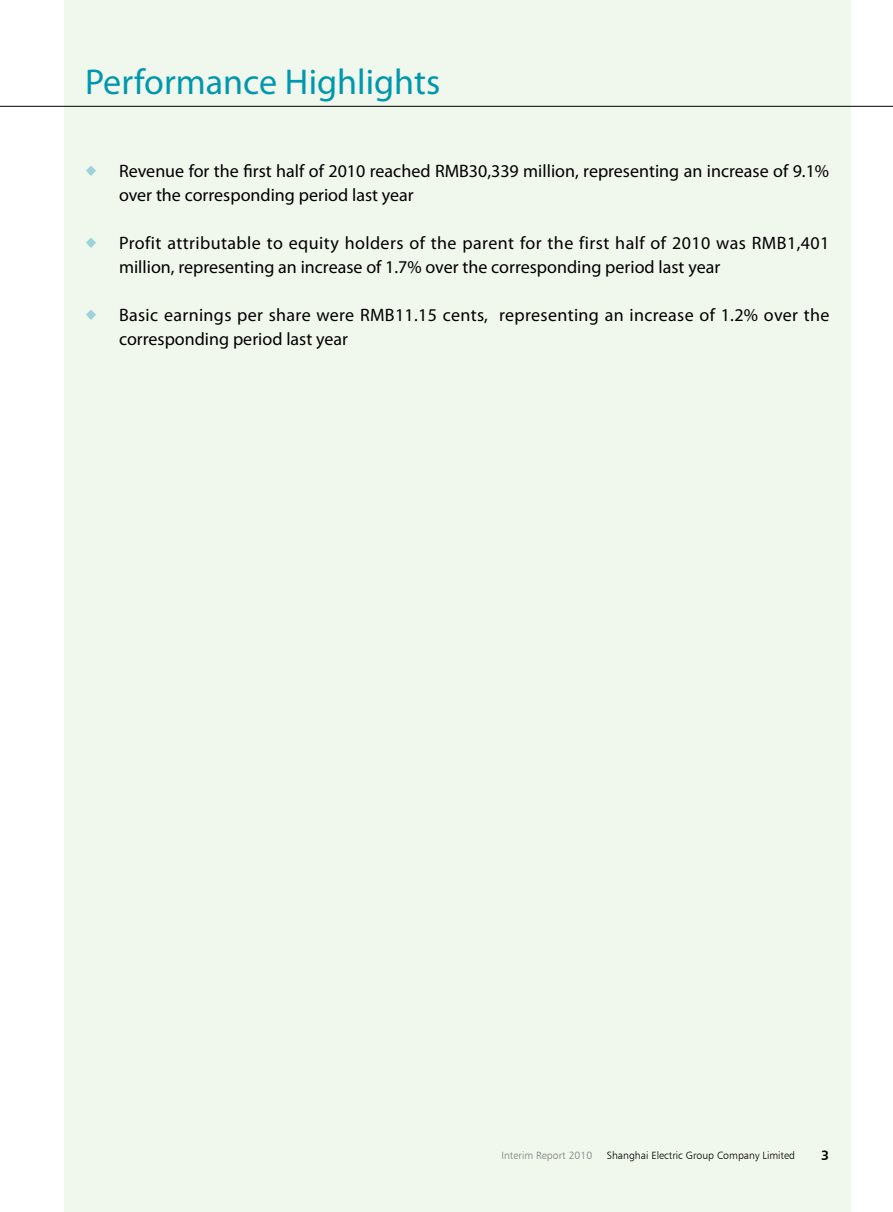
<style>
.page{position:relative;width:893px;height:1212px;background:#fff}
.page>*{position:absolute;margin:0;border:0;box-sizing:border-box;transform-origin:0 0}
.t1{font:36px "Myriad Pro";color:#0097af}
.t2{font:18px/24px "Myriad Pro";color:#000}
.t3{font:18px/24px "Myriad Pro";letter-spacing:.02em;color:#000}
.t4{font:13.5px "Humanist 777 BT Bold B";color:#000}
.t5{font:10.5px "Humanist 777 BT Light B";color:#000}
.t6{font:10.5px "Humanist 777 BT Light B";color:#7d7d7d}
.s1{font-family:"DF Li Hei Lt HK BF";font-size:12px;color:#9cd2d9}
</style>
<div class="page">
<div style="left:64px;top:0;width:786px;height:1212px;background:#f0f7ec"></div>
<hr style="left:0;top:106px;width:893px;height:1px;background:#000">
<h1 class="t1" style="left:85px;top:60px;width:357px">Performance Highlights</h1>
<p class="t2" style="left:119px;top:158px;width:712px;text-indent:-34px"><span class="s1">◆</span> Revenue for the first half of 2010 reached RMB30,339 million, representing an increase of 9.1% over the corresponding period last year</p>
<p class="t2" style="left:119px;top:230px;width:712px;text-indent:-34px"><span class="s1">◆</span> Profit attributable to equity holders of the parent for the first half of 2010 was RMB1,401 million, representing an increase of 1.7% over the corresponding period last year</p>
<p class="t3" style="left:119px;top:302px;width:712px;text-indent:-34px"><span class="s1">◆</span> Basic earnings per share were RMB11.15 cents, representing an increase of 1.2% over the corresponding period last year</p>
<p class="t6" style="left:501px;top:1149px;width:92px">Interim Report 2010</p>
<p class="t5" style="left:607px;top:1149px;width:190px">Shanghai Electric Group Company Limited</p>
<p class="t4" style="left:821px;top:1147px;width:10px">3</p>
</div>
